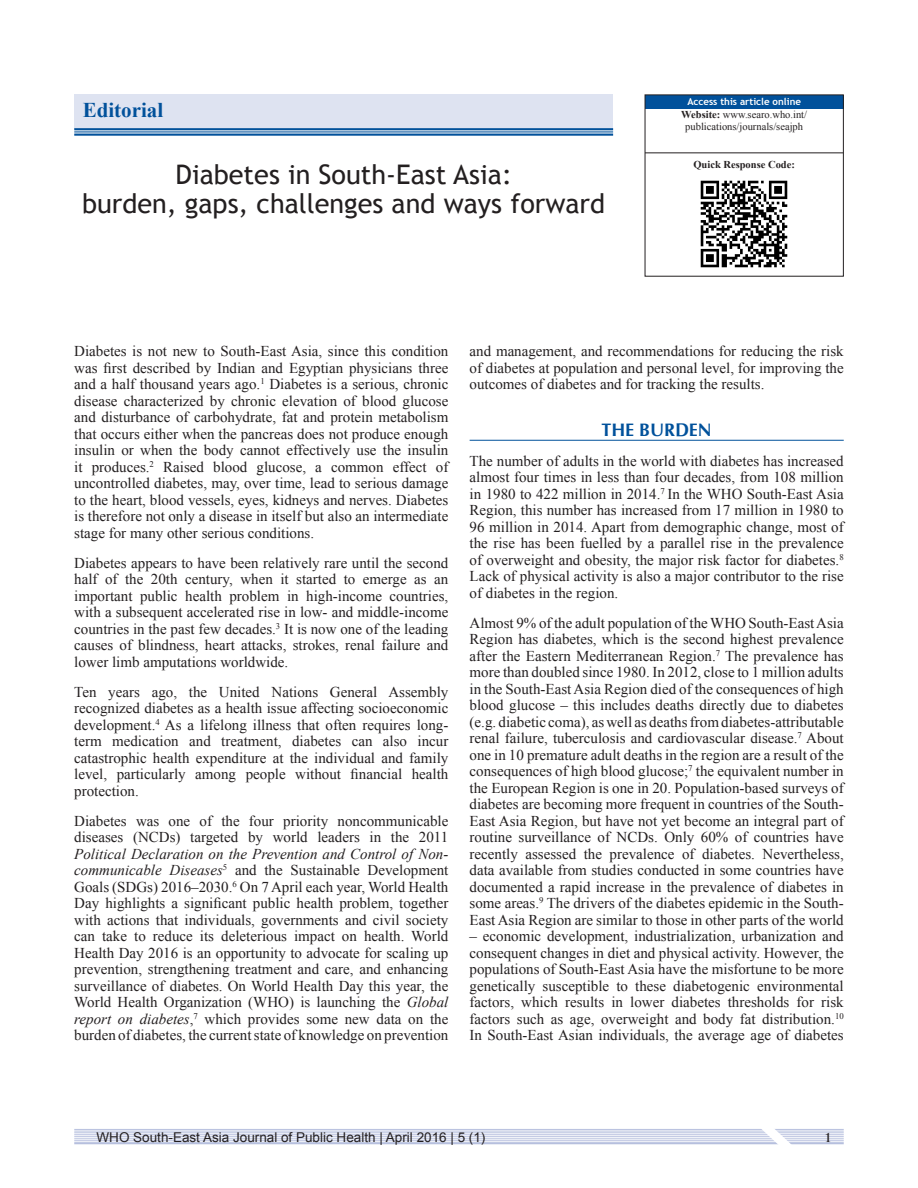
<style>
.page{position:relative;width:918px;height:1188px;background:#fff}
.page>*{position:absolute;margin:0;border:0;box-sizing:border-box;transform-origin:0 0}
.t1{font:27px/29.7px "Trebuchet MS";color:#231f20;text-align:center}
.t2{font:700 21px "Times New Roman";color:#01519b}
.t3{font:700 18px "CG Omega";color:#01519b}
.t4{font:15px/16.5px "Times New Roman";color:#231f20;text-align:justify}
.t5{font:13.5px "Arial";color:#231f20}
.t6{font:700 12px "Trajan Pro";color:#231f20}
.t7{font:10.5px/11.6px "Times New Roman";color:#231f20;text-align:center}
.t8{font:700 10.5px "Times New Roman";color:#231f20}
.t9{font:700 9.75px "Trebuchet MS";color:#fff}
.s1{font-weight:700}
.s2{font-style:italic}
</style>
<div class="page">
<hr style="left:74px;top:1129px;width:770px;height:1px;background:#b6bfde">
<hr style="left:74px;top:1131px;width:770px;height:1px;background:#b6bfde">
<hr style="left:74px;top:1132px;width:770px;height:1px;background:#b6bfde">
<hr style="left:74px;top:1134px;width:770px;height:1px;background:#b6bfde">
<hr style="left:74px;top:1136px;width:770px;height:1px;background:#b6bfde">
<hr style="left:74px;top:1138px;width:770px;height:1px;background:#b6bfde">
<hr style="left:74px;top:1140px;width:770px;height:1px;background:#b6bfde">
<hr style="left:74px;top:1142px;width:770px;height:2px;background:#b6bfde">
<svg style="left:742px;top:1129px;width:63px;height:16px"></svg>
<div style="left:74px;top:94px;width:539px;height:35px;background:#dee3f1"></div>
<hr style="left:74px;top:128px;width:539px;height:2px;background:#01519b">
<hr style="left:74px;top:131px;width:539px;height:1px;background:#01519b">
<hr style="left:74px;top:134px;width:539px;height:2px;background:#01519b">
<div style="left:645px;top:95px;width:198px;height:14px;background:#01519b"></div>
<hr style="left:645px;top:152px;width:198px;height:1px;background:#231f20">
<img style="left:700px;top:180px;width:88px;height:88px">
<hr style="left:470px;top:440px;width:374px;height:1px;background:#01519b">
<h2 class="t2" style="left:83px;top:96px;width:82px">Editorial</h2>
<h1 class="t1" style="left:82px;top:160px;width:525px">Diabetes in South-East Asia:<br>burden, gaps, challenges and ways forward</h1>
<p class="t9" style="left:687px;top:96px;width:115px">Access this article online</p>
<p class="t7" style="left:681px;top:109px;width:127px"><span class="s1">Website:</span> www.searo.who.int/ publications/journals/seajph</p>
<p class="t8" style="left:693px;top:158px;width:103px">Quick Response Code:</p>
<p class="t4" style="left:74px;top:343px;width:376px">Diabetes is not new to South-East Asia, since this condition was first described by Indian and Egyptian physicians three and a half thousand years ago.<sup>1</sup> Diabetes is a serious, chronic disease characterized by chronic elevation of blood glucose and disturbance of carbohydrate, fat and protein metabolism that occurs either when the pancreas does not produce enough insulin or when the body cannot effectively use the insulin it produces.<sup>2</sup> Raised blood glucose, a common effect of uncontrolled diabetes, may, over time, lead to serious damage to the heart, blood vessels, eyes, kidneys and nerves. Diabetes is therefore not only a disease in itself but also an intermediate stage for many other serious conditions.</p>
<p class="t4" style="left:74px;top:554px;width:376px">Diabetes appears to have been relatively rare until the second half of the 20th century, when it started to emerge as an important public health problem in high-income countries, with a subsequent accelerated rise in low- and middle-income countries in the past few decades.<sup>3</sup> It is now one of the leading causes of blindness, heart attacks, strokes, renal failure and lower limb amputations worldwide.</p>
<p class="t4" style="left:74px;top:683px;width:376px">Ten years ago, the United Nations General Assembly recognized diabetes as a health issue affecting socioeconomic development.<sup>4</sup> As a lifelong illness that often requires long&shy;term medication and treatment, diabetes can also incur catastrophic health expenditure at the individual and family level, particularly among people without financial health protection.</p>
<p class="t4" style="left:74px;top:812px;width:376px">Diabetes was one of the four priority noncommunicable diseases (NCDs) targeted by world leaders in the 2011</p>
<p class="t4" style="left:74px;top:845px;width:376px"><span class="s2">Political Declaration on the Prevention and Control of Non&shy;communicable Diseases</span><sup>5</sup> and the Sustainable Development Goals (SDGs) 2016–2030.<sup>6</sup> On 7 April each year, World Health Day highlights a significant public health problem, together with actions that individuals, governments and civil society can take to reduce its deleterious impact on health. World Health Day 2016 is an opportunity to advocate for scaling up prevention, strengthening treatment and care, and enhancing surveillance of diabetes. On World Health Day this year, the World Health Organization (WHO) is launching the <span class="s2">Global report on diabetes</span>,<sup>7</sup> which provides some new data on the burden of diabetes, the current state of knowledge on prevention</p>
<p class="t4" style="left:470px;top:343px;width:376px">and management, and recommendations for reducing the risk of diabetes at population and personal level, for improving the outcomes of diabetes and for tracking the results.</p>
<p class="t3" style="left:601px;top:418px;width:112px">THE BURDEN</p>
<p class="t4" style="left:470px;top:452px;width:376px">The number of adults in the world with diabetes has increased almost four times in less than four decades, from 108 million in 1980 to 422 million in 2014.<sup>7</sup> In the WHO South-East Asia Region, this number has increased from 17 million in 1980 to 96 million in 2014. Apart from demographic change, most of the rise has been fuelled by a parallel rise in the prevalence of overweight and obesity, the major risk factor for diabetes.<sup>8<br></sup>Lack of physical activity is also a major contributor to the rise of diabetes in the region.</p>
<p class="t4" style="left:470px;top:614px;width:376px">Almost 9% of the adult population of the WHO South-East Asia Region has diabetes, which is the second highest prevalence after the Eastern Mediterranean Region.<sup>7</sup> The prevalence has more than doubled since 1980. In 2012, close to 1 million adults in the South-East Asia Region died of the consequences of high blood glucose – this includes deaths directly due to diabetes (e.g. diabetic coma), as well as deaths from diabetes-attributable renal failure, tuberculosis and cardiovascular disease.<sup>7</sup> About one in 10 premature adult deaths in the region are a result of the consequences of high blood glucose;<sup>7</sup> the equivalent number in the European Region is one in 20. Population-based surveys of diabetes are becoming more frequent in countries of the South-East Asia Region, but have not yet become an integral part of routine surveillance of NCDs. Only 60% of countries have recently assessed the prevalence of diabetes. Nevertheless, data available from studies conducted in some countries have documented a rapid increase in the prevalence of diabetes in some areas.<sup>9</sup> The drivers of the diabetes epidemic in the South-East Asia Region are similar to those in other parts of the world</p>
<p class="t4" style="left:470px;top:928px;width:376px">– economic development, industrialization, urbanization and consequent changes in diet and physical activity. However, the populations of South-East Asia have the misfortune to be more genetically susceptible to these diabetogenic environmental factors, which results in lower diabetes thresholds for risk factors such as age, overweight and body fat distribution.<sup>10<br></sup>In South-East Asian individuals, the average age of diabetes</p>
<p class="t5" style="left:97px;top:1128px;width:390px">WHO South-East Asia Journal of Public Health | April 2016 | 5 (1)</p>
<p class="t6" style="left:825px;top:1130px;width:9px">1</p>
</div>
